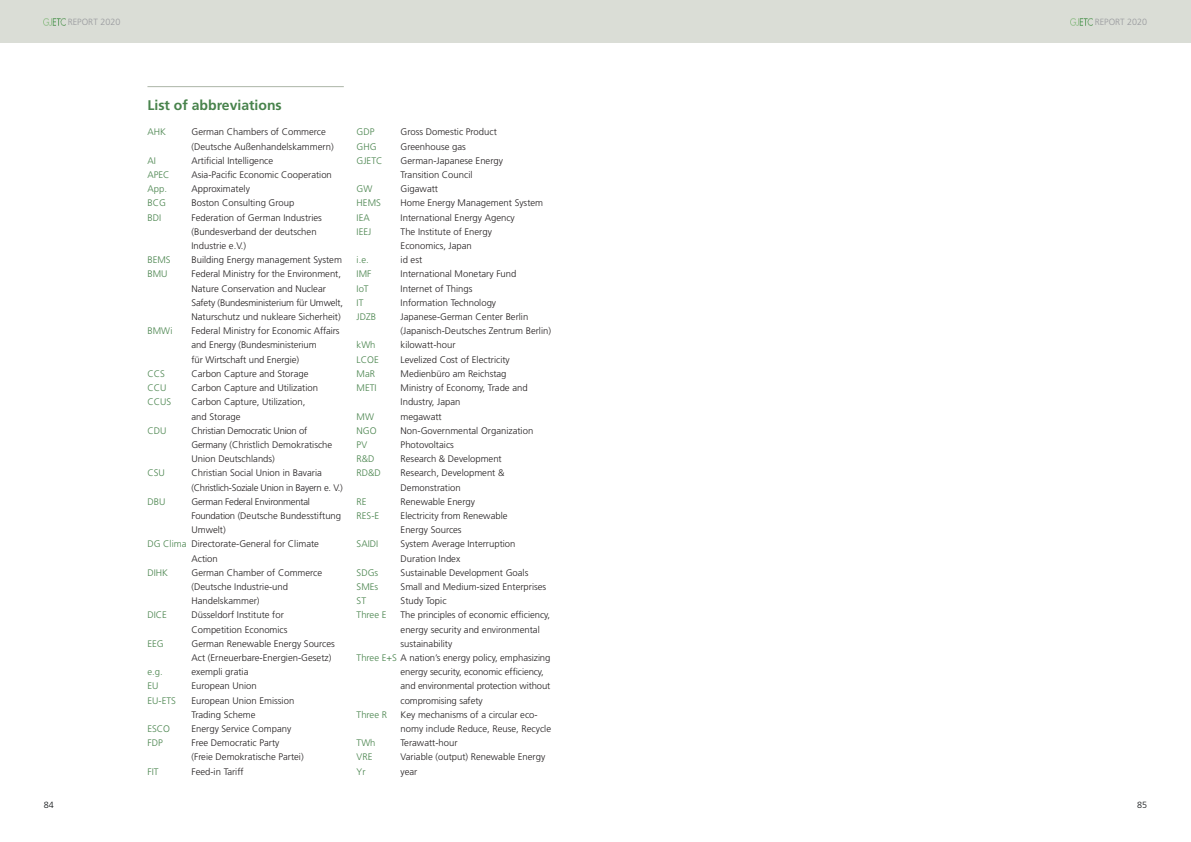
<style>
.page{position:relative;width:1191px;height:842px;background:#fff}
.page>*{position:absolute;margin:0;border:0;box-sizing:border-box;transform-origin:0 0}
.t1{font:700 14px "Frutiger";color:#48834c}
.t2{font:300 9.5px/14.2px "Frutiger";color:#231f20}
.t3{font:300 9.5px "Frutiger";color:#48834c}
.t4{font:300 9.5px "Frutiger";letter-spacing:-.025em;color:#231f20}
.t5{font:300 9px "Frutiger";color:#98999d}
.t6{font:300 9px "Frutiger";color:#101315}
.s1{color:#48834c}
</style>
<div class="page">
<div style="left:595px;top:0;width:596px;height:43px;background:#daddd6"></div>
<div style="left:0;top:0;width:595px;height:43px;background:#daddd6"></div>
<img style="left:44px;top:19px;width:21px;height:6px">
<img style="left:1070px;top:19px;width:22px;height:6px">
<hr style="left:147px;top:86px;width:197px;height:1px;background:#acb5a8">
<p class="t5" style="left:68px;top:17px;width:54px">REPORT 2020</p>
<p class="t5" style="left:1094px;top:17px;width:54px">REPORT 2020</p>
<h1 class="t1" style="left:147px;top:97px;width:136px">List of abbreviations</h1>
<p class="t3" style="left:147px;top:127px;width:20px">AHK</p>
<p class="t2" style="left:191px;top:125px;width:144px">German Chambers of Commerce (Deutsche Außenhandelskammern)</p>
<p class="t3" style="left:147px;top:155px;width:10px">AI</p>
<p class="t2" style="left:191px;top:153px;width:83px">Artificial Intelligence</p>
<p class="t3" style="left:147px;top:169px;width:24px">APEC</p>
<p class="t2" style="left:191px;top:168px;width:142px">Asia-Pacific Economic Cooperation</p>
<p class="t3" style="left:147px;top:184px;width:21px">App.</p>
<p class="t2" style="left:191px;top:182px;width:60px">Approximately</p>
<p class="t3" style="left:147px;top:198px;width:20px">BCG</p>
<p class="t2" style="left:191px;top:196px;width:104px">Boston Consulting Group</p>
<p class="t3" style="left:147px;top:212px;width:15px">BDI</p>
<p class="t2" style="left:191px;top:210px;width:132px">Federation of German Industries (Bundesverband der deutschen<br>Industrie e.V.)</p>
<p class="t3" style="left:147px;top:255px;width:25px">BEMS</p>
<p class="t2" style="left:191px;top:253px;width:152px">Building Energy management System</p>
<p class="t3" style="left:147px;top:269px;width:22px">BMU</p>
<p class="t2" style="left:191px;top:267px;width:153px">Federal Ministry for the Environment, Nature Conservation and Nuclear Safety (Bundesministerium für Umwelt, Naturschutz und nukleare Sicherheit)</p>
<p class="t3" style="left:147px;top:326px;width:27px">BMWi</p>
<p class="t2" style="left:191px;top:324px;width:150px">Federal Ministry for Economic Affairs and Energy (Bundesministerium<br>für Wirtschaft und Energie)</p>
<p class="t3" style="left:147px;top:368px;width:19px">CCS</p>
<p class="t2" style="left:191px;top:366px;width:119px">Carbon Capture and Storage</p>
<p class="t3" style="left:147px;top:382px;width:21px">CCU</p>
<p class="t2" style="left:191px;top:381px;width:128px">Carbon Capture and Utilization</p>
<p class="t3" style="left:147px;top:397px;width:25px">CCUS</p>
<p class="t2" style="left:191px;top:395px;width:115px">Carbon Capture, Utilization, and Storage</p>
<p class="t3" style="left:147px;top:425px;width:21px">CDU</p>
<p class="t2" style="left:191px;top:423px;width:142px">Christian Democratic Union of<br>Germany (Christlich Demokratische<br>Union Deutschlands)</p>
<p class="t3" style="left:147px;top:468px;width:19px">CSU</p>
<p class="t2" style="left:191px;top:466px;width:153px">Christian Social Union in Bavaria (Christlich-Soziale Union in Bayern e. V.)</p>
<p class="t3" style="left:147px;top:496px;width:19px">DBU</p>
<p class="t4" style="left:191px;top:496px;width:120px">German Federal Environmental</p>
<p class="t2" style="left:191px;top:508px;width:151px">Foundation (Deutsche Bundesstiftung</p>
<p class="t2" style="left:191px;top:523px;width:36px">Umwelt)</p>
<p class="t2" style="left:147px;top:537px;width:173px"><span class="s1">DG Clima</span> Directorate-General for Climate</p>
<p class="t2" style="left:191px;top:551px;width:28px">Action</p>
<p class="t3" style="left:147px;top:567px;width:22px">DIHK</p>
<p class="t2" style="left:191px;top:565px;width:132px">German Chamber of Commerce (Deutsche Industrie-und<br>Handelskammer)</p>
<p class="t3" style="left:147px;top:610px;width:21px">DICE</p>
<p class="t2" style="left:191px;top:608px;width:98px">Düsseldorf Institute for<br>Competition Economics</p>
<p class="t3" style="left:147px;top:638px;width:18px">EEG</p>
<p class="t2" style="left:191px;top:636px;width:145px">German Renewable Energy Sources<br>Act (Erneuerbare-Energien-Gesetz)</p>
<p class="t3" style="left:147px;top:666px;width:17px">e.g.</p>
<p class="t2" style="left:191px;top:665px;width:58px">exempli gratia</p>
<p class="t3" style="left:147px;top:681px;width:13px">EU</p>
<p class="t2" style="left:191px;top:679px;width:67px">European Union</p>
<p class="t3" style="left:147px;top:695px;width:30px">EU-ETS</p>
<p class="t2" style="left:191px;top:693px;width:104px">European Union Emission<br>Trading Scheme</p>
<p class="t3" style="left:147px;top:723px;width:24px">ESCO</p>
<p class="t2" style="left:191px;top:722px;width:101px">Energy Service Company</p>
<p class="t3" style="left:147px;top:737px;width:17px">FDP</p>
<p class="t2" style="left:191px;top:736px;width:114px">Free Democratic Party<br>(Freie Demokratische Partei)</p>
<p class="t3" style="left:147px;top:766px;width:13px">FIT</p>
<p class="t2" style="left:191px;top:764px;width:54px">Feed-in Tariff</p>
<p class="t3" style="left:356px;top:127px;width:19px">GDP</p>
<p class="t2" style="left:400px;top:125px;width:98px">Gross Domestic Product</p>
<p class="t3" style="left:356px;top:141px;width:22px">GHG</p>
<p class="t2" style="left:400px;top:139px;width:67px">Greenhouse gas</p>
<p class="t3" style="left:356px;top:155px;width:27px">GJETC</p>
<p class="t2" style="left:400px;top:153px;width:104px">German-Japanese Energy<br>Transition Council</p>
<p class="t3" style="left:356px;top:184px;width:17px">GW</p>
<p class="t2" style="left:400px;top:182px;width:39px">Gigawatt</p>
<p class="t3" style="left:356px;top:198px;width:26px">HEMS</p>
<p class="t2" style="left:400px;top:196px;width:144px">Home Energy Management System</p>
<p class="t3" style="left:356px;top:212px;width:15px">IEA</p>
<p class="t2" style="left:400px;top:210px;width:116px">International Energy Agency</p>
<p class="t3" style="left:356px;top:226px;width:16px">IEEJ</p>
<p class="t2" style="left:400px;top:224px;width:93px">The Institute of Energy<br>Economics, Japan</p>
<p class="t3" style="left:356px;top:255px;width:14px">i.e.</p>
<p class="t2" style="left:400px;top:253px;width:23px">id est</p>
<p class="t3" style="left:356px;top:269px;width:16px">IMF</p>
<p class="t2" style="left:400px;top:267px;width:117px">International Monetary Fund</p>
<p class="t3" style="left:356px;top:283px;width:14px">IoT</p>
<p class="t2" style="left:400px;top:281px;width:73px">Internet of Things</p>
<p class="t3" style="left:356px;top:297px;width:8px">IT</p>
<p class="t2" style="left:400px;top:295px;width:97px">Information Technology</p>
<p class="t3" style="left:356px;top:311px;width:21px">JDZB</p>
<p class="t2" style="left:400px;top:310px;width:152px">Japanese-German Center Berlin (Japanisch-Deutsches Zentrum Berlin)</p>
<p class="t3" style="left:356px;top:340px;width:20px">kWh</p>
<p class="t2" style="left:400px;top:338px;width:56px">kilowatt-hour</p>
<p class="t3" style="left:356px;top:354px;width:24px">LCOE</p>
<p class="t2" style="left:400px;top:352px;width:111px">Levelized Cost of Electricity</p>
<p class="t3" style="left:356px;top:368px;width:20px">MaR</p>
<p class="t2" style="left:400px;top:366px;width:107px">Medienbüro am Reichstag</p>
<p class="t3" style="left:356px;top:382px;width:22px">METI</p>
<p class="t2" style="left:400px;top:381px;width:129px">Ministry of Economy, Trade and<br>Industry, Japan</p>
<p class="t3" style="left:356px;top:411px;width:19px">MW</p>
<p class="t2" style="left:400px;top:409px;width:43px">megawatt</p>
<p class="t3" style="left:356px;top:425px;width:22px">NGO</p>
<p class="t2" style="left:400px;top:423px;width:134px">Non-Governmental Organization</p>
<p class="t3" style="left:356px;top:439px;width:12px">PV</p>
<p class="t2" style="left:400px;top:437px;width:55px">Photovoltaics</p>
<p class="t3" style="left:356px;top:453px;width:19px">R&amp;D</p>
<p class="t2" style="left:400px;top:452px;width:103px">Research &amp; Development</p>
<p class="t3" style="left:356px;top:468px;width:26px">RD&amp;D</p>
<p class="t2" style="left:400px;top:466px;width:105px">Research, Development &amp;<br>Demonstration</p>
<p class="t3" style="left:356px;top:496px;width:12px">RE</p>
<p class="t2" style="left:400px;top:494px;width:76px">Renewable Energy</p>
<p class="t3" style="left:356px;top:510px;width:24px">RES-E</p>
<p class="t2" style="left:400px;top:508px;width:108px">Electricity from Renewable<br>Energy Sources</p>
<p class="t3" style="left:356px;top:539px;width:23px">SAIDI</p>
<p class="t2" style="left:400px;top:537px;width:116px">System Average Interruption<br>Duration Index</p>
<p class="t3" style="left:356px;top:567px;width:23px">SDGs</p>
<p class="t2" style="left:400px;top:565px;width:129px">Sustainable Development Goals</p>
<p class="t3" style="left:356px;top:581px;width:23px">SMEs</p>
<p class="t2" style="left:400px;top:579px;width:147px">Small and Medium-sized Enterprises</p>
<p class="t3" style="left:356px;top:595px;width:11px">ST</p>
<p class="t2" style="left:400px;top:594px;width:47px">Study Topic</p>
<p class="t3" style="left:356px;top:610px;width:31px">Three E</p>
<p class="t2" style="left:400px;top:608px;width:151px">The principles of economic efficiency,</p>
<p class="t2" style="left:400px;top:622px;width:141px">energy security and environmental</p>
<p class="t2" style="left:400px;top:636px;width:53px">sustainability</p>
<p class="t2" style="left:356px;top:650px;width:195px"><span class="s1">Three E+S</span> A nation’s energy policy, emphasizing</p>
<p class="t2" style="left:400px;top:665px;width:145px">energy security, economic efficiency,</p>
<p class="t2" style="left:400px;top:679px;width:151px">and environmental protection without</p>
<p class="t2" style="left:400px;top:693px;width:84px">compromising safety</p>
<p class="t3" style="left:356px;top:709px;width:32px">Three R</p>
<p class="t2" style="left:400px;top:707px;width:152px">Key mechanisms of a circular eco&shy;nomy include Reduce, Reuse, Recycle</p>
<p class="t3" style="left:356px;top:737px;width:20px">TWh</p>
<p class="t2" style="left:400px;top:736px;width:59px">Terawatt-hour</p>
<p class="t3" style="left:356px;top:752px;width:17px">VRE</p>
<p class="t2" style="left:400px;top:750px;width:146px">Variable (output) Renewable Energy</p>
<p class="t3" style="left:356px;top:766px;width:10px">Yr</p>
<p class="t2" style="left:400px;top:764px;width:18px">year</p>
<p class="t6" style="left:44px;top:800px;width:12px">84</p>
<p class="t6" style="left:1137px;top:800px;width:12px">85</p>
</div>
